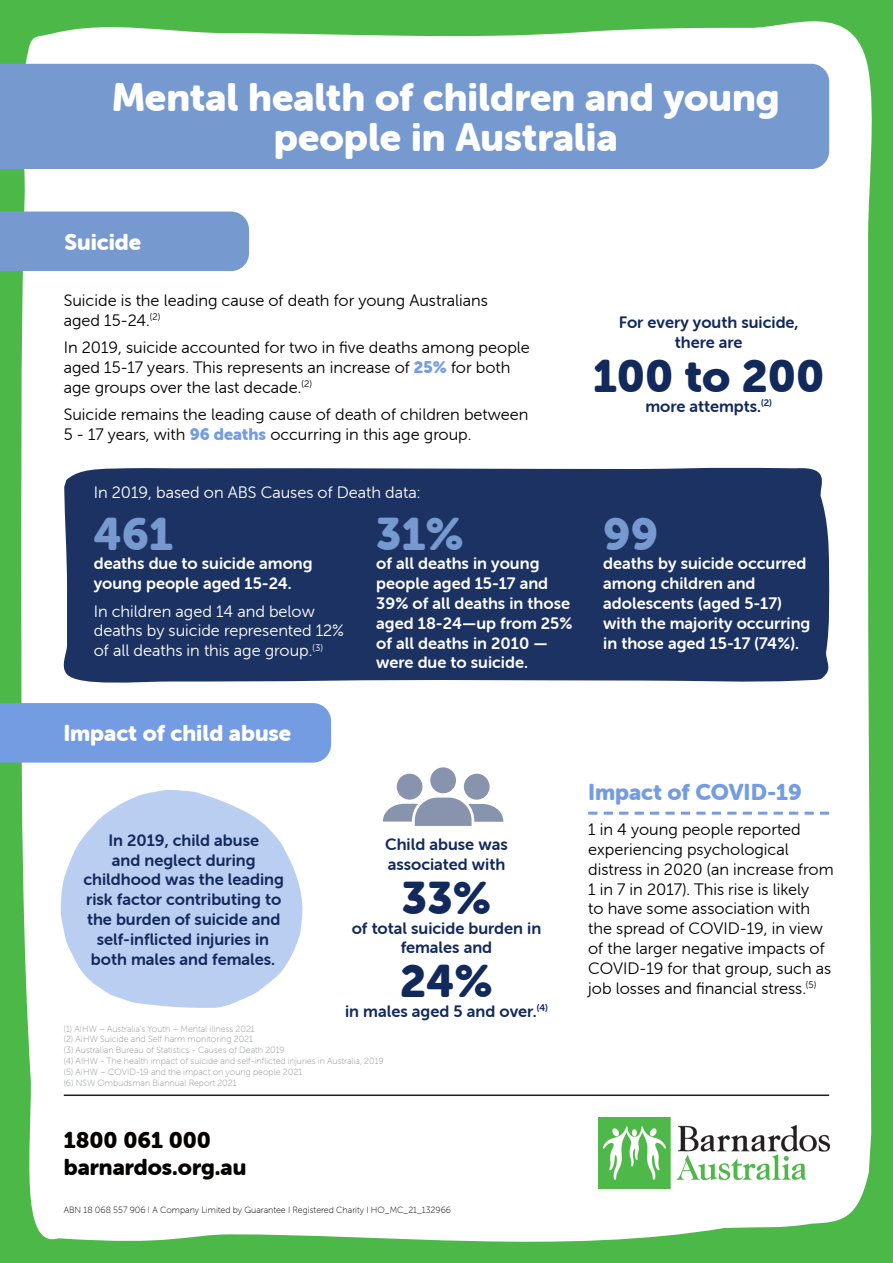
<style>
.page{position:relative;width:893px;height:1263px;background:#4cb848}
.page>*{position:absolute;margin:0;border:0;box-sizing:border-box;transform-origin:0 0}
.t1{font:45px "Museo Sans Rounded 900";color:#12295c}
.t2{font:45px "Museo Sans Rounded 900";color:#7699cf}
.t3{font:39px/40.5px "Museo Sans Rounded 900";color:#fff;text-align:center}
.t4{font:22.5px "Museo Sans Rounded 900";color:#050000}
.t5{font:22.5px "Museo Sans Rounded 900";color:#fff}
.t6{font:22.5px "Museo Sans Rounded 900";color:#739ce3}
.t7{font:16.5px/19.8px "Museo Sans Rounded 300";color:#000}
.t8{font:16.5px/19.8px "Museo Sans Rounded 700";color:#12295c;text-align:center}
.t9{font:16.5px/19.8px "Museo Sans Rounded 700";color:#fff}
.t10{font:16.5px/19.8px "Museo Sans Rounded 300";color:#fff}
.Body_text{font:9px/10.8px "Museo Sans Rounded 100";color:#939598}
.Body_text-2{font:9px "Museo Sans Rounded 100";color:#000}
.s1{font-family:"Museo Sans Rounded 900";color:#739ce3}
</style>
<div class="page">
<div style="left:19px;top:21px;width:853px;height:1221px;background:#fff"></div>
<svg style="left:61px;top:790px;width:242px;height:218px;background:#c7d7f3"></svg>
<div style="left:464px;top:774px;width:26px;height:26px;background:#8894ad;border-radius:50%"></div>
<div style="left:430px;top:767px;width:26px;height:26px;background:#8894ad;border-radius:50%"></div>
<div style="left:397px;top:774px;width:25px;height:26px;background:#8894ad;border-radius:50%"></div>
<svg style="left:383px;top:797px;width:120px;height:29px;background:#adb5c6"></svg>
<div style="left:0;top:64px;width:829px;height:105px;background:#7699cf"></div>
<img style="left:599px;top:1118px;width:230px;height:70px">
<hr style="left:64px;top:1094px;width:765px;height:2px;background:#231f20">
<div style="left:0;top:212px;width:249px;height:59px;background:#7699cf"></div>
<div style="left:0;top:703px;width:331px;height:60px;background:#739ce3"></div>
<div style="left:62px;top:466px;width:769px;height:218px;background:#1c3263"></div>
<svg style="left:588px;top:812px;width:241px;height:3px"></svg>
<p class="t3" style="left:112px;top:77px;width:670px">Mental health of children and young people in Australia</p>
<p class="t5" style="left:65px;top:229px;width:78px">Suicide</p>
<p class="t7" style="left:64px;top:290px;width:426px">Suicide is the leading cause of death for young Australians aged 15-24.<sup>(2)</sup></p>
<p class="t7" style="left:64px;top:337px;width:468px">In 2019, suicide accounted for two in five deaths among people aged 15-17 years. This represents an increase of <span class="s1">25%</span> for both age groups over the last decade.<sup>(2)</sup></p>
<p class="t7" style="left:64px;top:404px;width:466px">Suicide remains the leading cause of death of children between<br>5 - 17 years, with <span class="s1">96 deaths</span> occurring in this age group.</p>
<p class="t10" style="left:94px;top:482px;width:328px">In 2019, based on ABS Causes of Death data:</p>
<p class="t2" style="left:94px;top:508px;width:81px">461</p>
<p class="t9" style="left:94px;top:554px;width:220px">deaths due to suicide among young people aged 15-24.</p>
<p class="t10" style="left:94px;top:601px;width:252px">In children aged 14 and below deaths by suicide represented 12% of all deaths in this age group.<sup>(3)</sup></p>
<p class="t2" style="left:376px;top:508px;width:89px">31%</p>
<p class="t9" style="left:376px;top:554px;width:198px">of all deaths in young people aged 15-17 and<br>39% of all deaths in those aged 18-24—up from 25% of all deaths in 2010 — were due to suicide.</p>
<p class="t8" style="left:619px;top:313px;width:181px">For every youth suicide, there are</p>
<p class="t1" style="left:593px;top:350px;width:233px">100 to 200</p>
<p class="t8" style="left:645px;top:396px;width:128px">more attempts.<sup>(2)</sup></p>
<p class="t2" style="left:603px;top:508px;width:56px">99</p>
<p class="t9" style="left:603px;top:554px;width:209px">deaths by suicide occurred among children and adolescents (aged 5-17) with the majority occurring in those aged 15-17 (74%).</p>
<p class="t5" style="left:63px;top:721px;width:229px">Impact of child abuse</p>
<p class="t8" style="left:83px;top:830px;width:202px">In 2019, child abuse<br>and neglect during childhood was the leading risk factor contributing to the burden of suicide and self-inflicted injuries in both males and females.</p>
<p class="t8" style="left:385px;top:835px;width:124px;text-align:left">Child abuse was associated with</p>
<p class="t1" style="left:402px;top:872px;width:91px">33%</p>
<p class="t8" style="left:352px;top:918px;width:191px">of total suicide burden in females and</p>
<p class="t1" style="left:400px;top:955px;width:94px">24%</p>
<p class="t8" style="left:345px;top:1001px;width:204px">in males aged 5 and over.<sup>(4)</sup></p>
<p class="Body_text" style="left:64px;top:1023px;width:322px">(1) AIHW – Australia’s Youth – Mental illness 2021<br>(2) AIHW Suicide and Self harm monitoring 2021<br>(3) Australian Bureau of Statistics - Causes of Death 2019<br>(4) AIHW - The health impact of suicide and self-inflicted injuries in Australia, 2019 (5) AIHW – COVID-19 and the impact on young people 2021<br>(6) NSW Ombudsman Biannual Report 2021</p>
<p class="t4" style="left:64px;top:1127px;width:149px">1800 061 000</p>
<p class="t4" style="left:64px;top:1154px;width:184px">barnardos.org.au</p>
<p class="Body_text-2" style="left:64px;top:1205px;width:389px">ABN 18 068 557 906 I A Company Limited by Guarantee I Registered Charity I HO_MC_21_132966</p>
<p class="t6" style="left:588px;top:780px;width:215px">Impact of COVID-19</p>
<p class="t7" style="left:588px;top:820px;width:247px">1 in 4 young people reported experiencing psychological distress in 2020 (an increase from<br>1 in 7 in 2017). This rise is likely<br>to have some association with the spread of COVID-19, in view of the larger negative impacts of<br>COVID-19 for that group, such as job losses and financial stress.<sup>(5)</sup></p>
</div>
